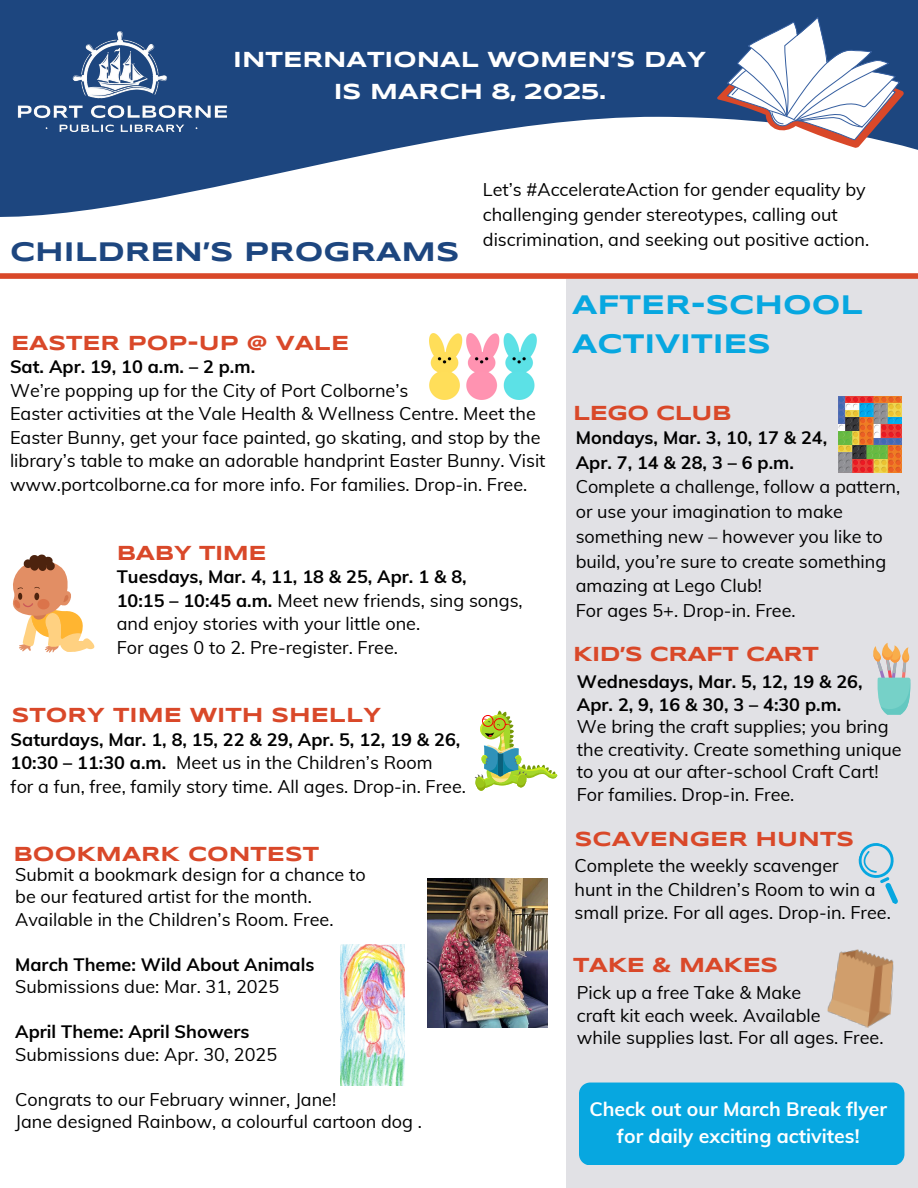
<style>
.page{position:relative;width:918px;height:1188px;background:#fff}
.page>*{position:absolute;margin:0;border:0;box-sizing:border-box;transform-origin:0 0}
.t1{font:700 27.75px/38.2px "Syncopate";color:#07a7e0}
.t2{font:700 27.75px "Syncopate";color:#1d467f}
.t3{font:700 22.5px/31.5px "Syncopate";color:#fff;text-align:center}
.t4{font:700 21px "Syncopate";color:#d94829}
.t5{font:700 21px "Syncopate";letter-spacing:-.02em;color:#d94829}
.t6{font:700 19.5px/27px "Muli";color:#fff;text-align:center}
.t7{font:18px/24.8px "Muli";color:#000}
.t8{font:700 18px "Muli";color:#000}
.s1{font-weight:700}
</style>
<div class="page">
<div style="left:566px;top:276px;width:352px;height:912px;background:#e1e1e5"></div>
<svg style="left:0;top:187px;width:215px;height:30px;fill:#1d467f"></svg>
<svg style="left:0;top:0;width:918px;height:187px;fill:#1d467f"></svg>
<svg style="left:717px;top:17px;width:187px;height:131px"></svg>
<div style="left:0;top:273px;width:918px;height:6px;background:#d94829"></div>
<img style="left:340px;top:944px;width:64px;height:142px">
<img style="left:428px;top:879px;width:119px;height:148px">
<img style="left:827px;top:949px;width:67px;height:79px">
<img style="left:838px;top:396px;width:63px;height:77px">
<svg style="left:474px;top:710px;width:83px;height:81px"></svg>
<img style="left:13px;top:29px;width:218px;height:108px">
<svg style="left:873px;top:643px;width:37px;height:72px"></svg>
<svg style="left:12px;top:554px;width:83px;height:99px"></svg>
<svg style="left:858px;top:843px;width:40px;height:61px"></svg>
<div style="left:579px;top:1083px;width:325px;height:82px;background:#07a7e0"></div>
<img style="left:430px;top:334px;width:106px;height:66px">
<p class="t3" style="left:233px;top:45px;width:475px">INTERNATIONAL WOMEN’S DAY<br>IS MARCH 8, 2025.</p>
<p class="t2" style="left:10px;top:240px;width:451px">CHILDREN’S PROGRAMS</p>
<p class="t4" style="left:11px;top:334px;width:339px">EASTER POP-UP @ VALE</p>
<p class="t7" style="left:483px;top:177px;width:388px">Let’s #AccelerateAction for gender equality by challenging gender stereotypes, calling out discrimination, and seeking out positive action.</p>
<p class="t1" style="left:572px;top:288px;width:292px">AFTER-SCHOOL<br>ACTIVITIES</p>
<h2 class="t8" style="left:10px;top:355px;width:247px">Sat. Apr. 19, 10 a.m. – 2 p.m.</h2>
<p class="t7" style="left:10px;top:377px;width:400px">We’re popping up for the City of Port Colborne’s</p>
<p class="t7" style="left:10px;top:401px;width:527px">Easter activities at the Vale Health &amp; Wellness Centre. Meet the</p>
<p class="t7" style="left:10px;top:425px;width:537px;line-height:23.7px">Easter Bunny, get your face painted, go skating, and stop by the library’s table to make an adorable handprint Easter Bunny. Visit www.portcolborne.ca for more info. For families. Drop-in. Free.</p>
<h3 class="t5" style="left:117px;top:544px;width:151px">BABY TIME</h3>
<h2 class="t8" style="left:117px;top:565px;width:351px">Tuesdays, Mar. 4, 11, 18 &amp; 25, Apr. 1 &amp; 8,</h2>
<p class="t7" style="left:117px;top:588px;width:407px;line-height:23.7px"><span class="s1">10:15 – 10:45 a.m.</span> Meet new friends, sing songs, and enjoy stories with your little one.</p>
<p class="t7" style="left:117px;top:635px;width:283px">For ages 0 to 2. Pre-register. Free.</p>
<p class="t4" style="left:12px;top:707px;width:371px">STORY TIME WITH SHELLY</p>
<h2 class="t8" style="left:11px;top:728px;width:451px">Saturdays, Mar. 1, 8, 15, 22 &amp; 29, Apr. 5, 12, 19 &amp; 26,</h2>
<p class="t7" style="left:11px;top:750px;width:423px"><span class="s1">10:30 – 11:30 a.m.</span> Meet us in the Children’s Room</p>
<p class="t7" style="left:11px;top:774px;width:457px">for a fun, free, family story time. All ages. Drop-in. Free.</p>
<p class="t4" style="left:13px;top:845px;width:307px">BOOKMARK CONTEST</p>
<p class="t7" style="left:15px;top:862px;width:352px">Submit a bookmark design for a chance to</p>
<h2 class="t7" style="left:15px;top:884px;width:298px">be our featured artist for the month.</h2>
<p class="t7" style="left:15px;top:907px;width:320px">Available in the Children’s Room. Free.</p>
<h1 class="t8" style="left:15px;top:953px;width:301px">March Theme: Wild About Animals</h1>
<p class="t7" style="left:15px;top:974px;width:266px">Submissions due: Mar. 31, 2025</p>
<p class="t8" style="left:15px;top:1020px;width:236px">April Theme: April Showers</p>
<h1 class="t7" style="left:15px;top:1042px;width:263px">Submissions due: Apr. 30, 2025</h1>
<p class="t7" style="left:15px;top:1087px;width:323px">Congrats to our February winner, Jane!</p>
<h2 class="t7" style="left:15px;top:1109px;width:408px">Jane designed Rainbow, a colourful cartoon dog .</h2>
<h2 class="t5" style="left:573px;top:404px;width:160px">LEGO CLUB</h2>
<p class="t8" style="left:576px;top:426px;width:253px">Mondays, Mar. 3, 10, 17 &amp; 24,</p>
<p class="t8" style="left:576px;top:450px;width:220px">Apr. 7, 14 &amp; 28, 3 – 6 p.m.</p>
<p class="t7" style="left:576px;top:474px;width:326px">Complete a challenge, follow a pattern, or use your imagination to make something new – however you like to build, you’re sure to create something amazing at Lego Club!</p>
<p class="t7" style="left:576px;top:598px;width:222px">For ages 5+. Drop-in. Free.</p>
<p class="t5" style="left:573px;top:645px;width:247px">KID’S CRAFT CART</p>
<p class="t8" style="left:577px;top:670px;width:287px">Wednesdays, Mar. 5, 12, 19 &amp; 26,</p>
<h2 class="t8" style="left:577px;top:693px;width:266px">Apr. 2, 9, 16 &amp; 30, 3 – 4:30 p.m.</h2>
<p class="t7" style="left:577px;top:715px;width:326px;line-height:22.5px">We bring the craft supplies; you bring the creativity. Create something unique to you at our after-school Craft Cart!</p>
<p class="t7" style="left:577px;top:782px;width:219px">For families. Drop-in. Free.</p>
<p class="t4" style="left:575px;top:831px;width:281px">SCAVENGER HUNTS</p>
<p class="t7" style="left:575px;top:853px;width:266px">Complete the weekly scavenger</p>
<p class="t7" style="left:575px;top:877px;width:318px;line-height:23.7px">hunt in the Children’s Room to win a small prize. For all ages. Drop-in. Free.</p>
<p class="t5" style="left:573px;top:956px;width:207px">TAKE &amp; MAKES</p>
<p class="t7" style="left:577px;top:980px;width:226px">Pick up a free Take &amp; Make</p>
<p class="t7" style="left:577px;top:1003px;width:245px">craft kit each week. Available</p>
<p class="t7" style="left:577px;top:1025px;width:308px">while supplies last. For all ages. Free.</p>
<h2 class="t6" style="left:589px;top:1095px;width:299px">Check out our March Break flyer for daily exciting activites!</h2>
</div>
